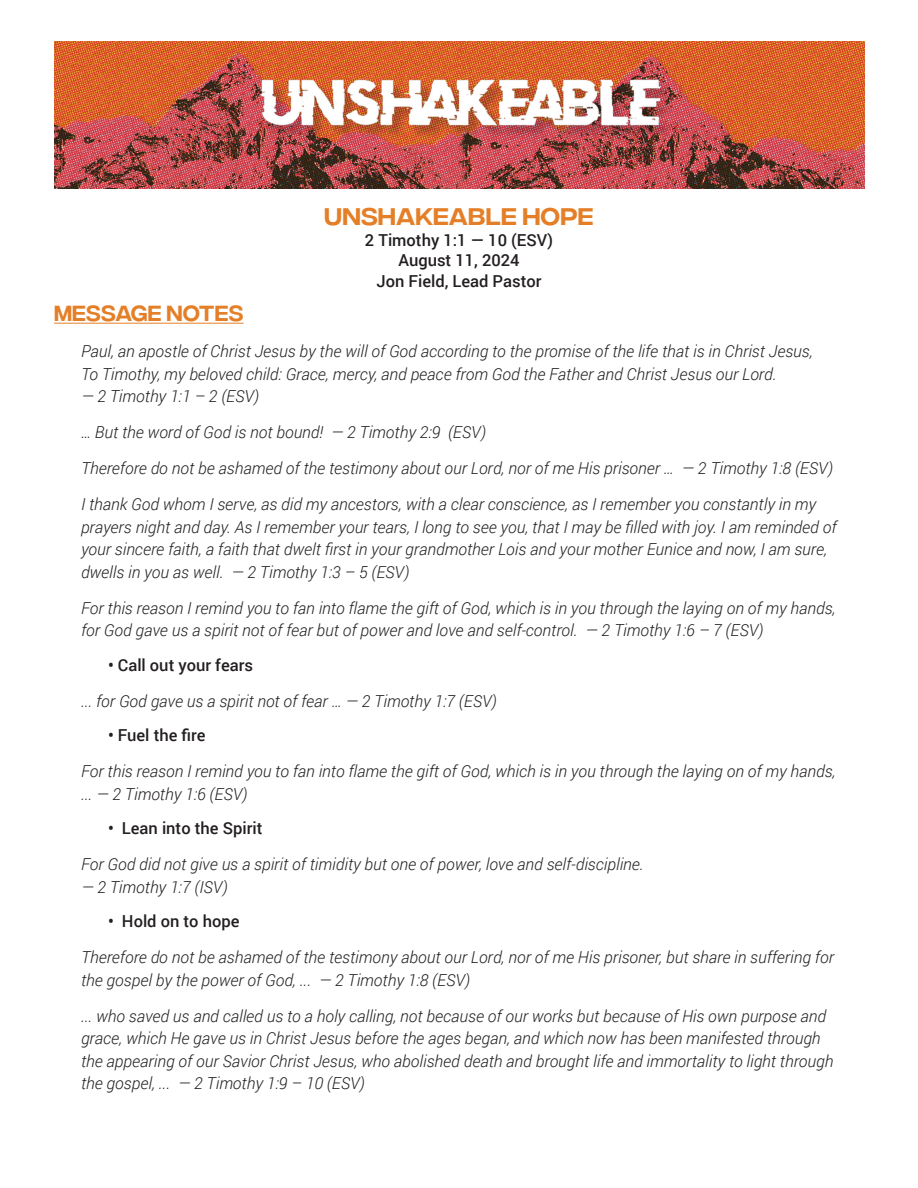
<style>
.page{position:relative;width:918px;height:1188px;background:#fff}
.page>*{position:absolute;margin:0;border:0;box-sizing:border-box;transform-origin:0 0}
.Message_-_Title_top{font:24px "Integral CF";letter-spacing:.01em;color:#e47f27}
.Message_-_section_names{font:21.9px "Integral CF";letter-spacing:.005em;color:#e47f27;scale:.96 1}
.Message_-_verse{font:italic 300 16.5px/22.5px "Roboto";color:#231f20}
.message_-_text_reg_next_line{font:500 16.5px "Roboto";color:#231f20}
.Message_-_verse_pastor_date{font:500 16.5px "Roboto";color:#231f20}
</style>
<div class="page">
<img style="left:54px;top:41px;width:811px;height:148px">
<hr style="left:54px;top:323px;width:190px;height:1px;background:#e47f27">
<p class="Message_-_Title_top" style="left:324px;top:204px;width:271px">UNSHAKEABLE HOPE</p>
<p class="Message_-_verse_pastor_date" style="left:365px;top:228px;width:190px">2 Timothy 1:1 — 10 (ESV)</p>
<p class="Message_-_verse_pastor_date" style="left:398px;top:248px;width:123px">August 11, 2024</p>
<p class="Message_-_verse_pastor_date" style="left:376px;top:269px;width:167px">Jon Field, Lead Pastor</p>
<p class="Message_-_section_names" style="left:54px;top:302px;width:199px">MESSAGE NOTES</p>
<p class="Message_-_verse" style="left:81px;top:340px;width:733px">Paul, an apostle of Christ Jesus by the will of God according to the promise of the life that is in Christ Jesus,</p>
<p class="Message_-_verse" style="left:81px;top:362px;width:697px">To Timothy, my beloved child: Grace, mercy, and peace from God the Father and Christ Jesus our Lord.</p>
<p class="Message_-_verse" style="left:81px;top:385px;width:180px">— 2 Timothy 1:1 – 2 (ESV)</p>
<p class="Message_-_verse" style="left:81px;top:421px;width:407px">… But the word of God is not bound! — 2 Timothy 2:9 (ESV)</p>
<p class="Message_-_verse" style="left:81px;top:457px;width:754px">Therefore do not be ashamed of the testimony about our Lord, nor of me His prisoner … — 2 Timothy 1:8 (ESV)</p>
<p class="Message_-_verse" style="left:81px;top:493px;width:757px">I thank God whom I serve, as did my ancestors, with a clear conscience, as I remember you constantly in my prayers night and day. As I remember your tears, I long to see you, that I may be filled with joy. I am reminded of your sincere faith, a faith that dwelt first in your grandmother Lois and your mother Eunice and now, I am sure, dwells in you as well. — 2 Timothy 1:3 – 5 (ESV)</p>
<p class="Message_-_verse" style="left:81px;top:596px;width:756px">For this reason I remind you to fan into flame the gift of God, which is in you through the laying on of my hands, for God gave us a spirit not of fear but of power and love and self-control. — 2 Timothy 1:6 – 7 (ESV)</p>
<p class="message_-_text_reg_next_line" style="left:108px;top:653px;width:147px">• Call out your fears</p>
<p class="Message_-_verse" style="left:81px;top:689px;width:417px">... for God gave us a spirit not of fear … — 2 Timothy 1:7 (ESV)</p>
<p class="message_-_text_reg_next_line" style="left:108px;top:724px;width:99px">• Fuel the fire</p>
<p class="Message_-_verse" style="left:81px;top:760px;width:756px">For this reason I remind you to fan into flame the gift of God, which is in you through the laying on of my hands, ... — 2 Timothy 1:6 (ESV)</p>
<p class="message_-_text_reg_next_line" style="left:108px;top:817px;width:156px">• Lean into the Spirit</p>
<p class="Message_-_verse" style="left:81px;top:853px;width:564px">For God did not give us a spirit of timidity but one of power, love and self-discipline.</p>
<p class="Message_-_verse" style="left:81px;top:875px;width:148px">— 2 Timothy 1:7 (ISV)</p>
<p class="message_-_text_reg_next_line" style="left:108px;top:910px;width:133px">• Hold on to hope</p>
<p class="Message_-_verse" style="left:81px;top:946px;width:754px">Therefore do not be ashamed of the testimony about our Lord, nor of me His prisoner, but share in suffering for the gospel by the power of God, ... — 2 Timothy 1:8 (ESV)</p>
<p class="Message_-_verse" style="left:81px;top:1004px;width:754px">... who saved us and called us to a holy calling, not because of our works but because of His own purpose and grace, which He gave us in Christ Jesus before the ages began, and which now has been manifested through the appearing of our Savior Christ Jesus, who abolished death and brought life and immortality to light through the gospel, ... — 2 Timothy 1:9 – 10 (ESV)</p>
</div>
